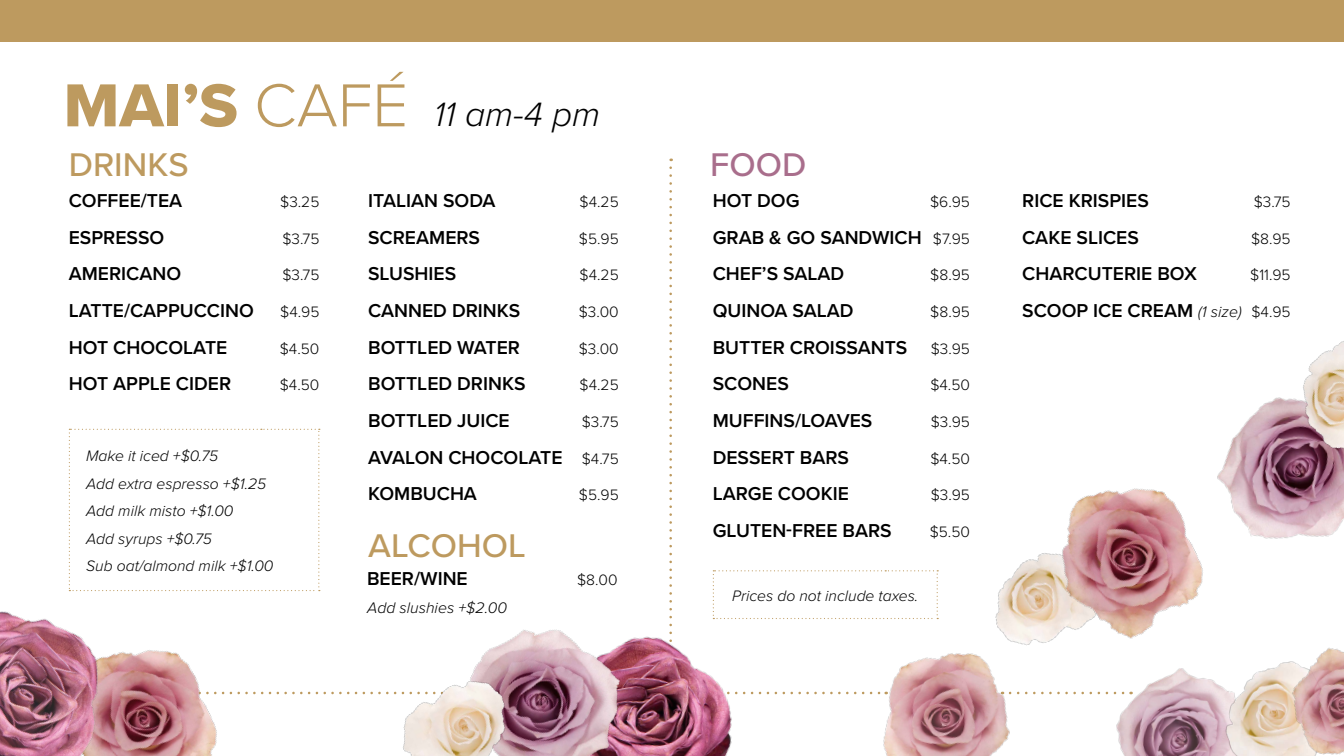
<style>
.page{position:relative;width:1344px;height:756px;background:#fff}
.page>*{position:absolute;margin:0;border:0;box-sizing:border-box;transform-origin:0 0}
.t1{font:italic 300 35px "Proxima Nova";color:#000}
.t2{font:500 34.02px "Proxima Nova";color:#bd9a5f}
.t3{font:500 34.02px "Proxima Nova";color:#a96e8c}
.t4{font:600 19.35px/36.6px "Proxima Nova";color:#000}
.t5{font:italic 300 15.85px "Proxima Nova";color:#000}
.t6{font:italic 300 15.68px/27.5px "Proxima Nova";color:#000}
.t7{font:300 15.64px "Proxima Nova";color:#000}
.s1{font-family:"Proxima Nova Extrabld";font-weight:400;font-style:normal;font-size:62.89px;color:#bd9a5f}
.s2{font-style:normal;font-size:62.89px;color:#bd9a5f}
.s3{font-weight:300;font-size:15.64px}
.s4{font-weight:300;font-style:italic;font-size:15.85px}
</style>
<div class="page">
<div style="left:0;top:0;width:1344px;height:41px;background:#bd9a5f"></div>
<svg style="left:713px;top:570px;width:225px;height:49px"></svg>
<svg style="left:69px;top:429px;width:251px;height:162px"></svg>
<svg style="left:669px;top:168px;width:3px;height:443px"></svg>
<svg style="left:245px;top:692px;width:136px;height:2px"></svg>
<svg style="left:751px;top:692px;width:114px;height:2px"></svg>
<svg style="left:1033px;top:692px;width:74px;height:2px"></svg>
<img style="left:1107px;top:668px;width:113px;height:88px">
<img style="left:1220px;top:668px;width:54px;height:88px">
<img style="left:1274px;top:648px;width:70px;height:108px">
<img style="left:869px;top:653px;width:159px;height:103px">
<img style="left:151px;top:650px;width:89px;height:106px">
<img style="left:0;top:563px;width:151px;height:193px">
<img style="left:653px;top:613px;width:98px;height:143px">
<img style="left:475px;top:629px;width:178px;height:127px">
<img style="left:386px;top:667px;width:141px;height:89px">
<img style="left:1227px;top:397px;width:117px;height:142px">
<img style="left:1277px;top:341px;width:67px;height:114px">
<img style="left:978px;top:562px;width:46px;height:93px">
<img style="left:1024px;top:455px;width:206px;height:208px">
<h1 class="t1" style="left:64px;top:89px;width:538px"><span class="s1">MAI’S</span> <span class="s2">CAFÉ</span> 11 am-4 pm</h1>
<h2 class="t2" style="left:69px;top:139px;width:121px">DRINKS</h2>
<p class="t4" style="left:69px;top:182px;width:115px">COFFEE/TEA</p>
<p class="t7" style="left:280px;top:190px;width:41px">$3.25</p>
<p class="t4" style="left:69px;top:219px;width:97px">ESPRESSO</p>
<p class="t7" style="left:282px;top:227px;width:39px">$3.75</p>
<p class="t4" style="left:69px;top:255px;width:114px">AMERICANO</p>
<p class="t7" style="left:282px;top:264px;width:39px">$3.75</p>
<p class="t4" style="left:69px;top:292px;width:187px">LATTE/CAPPUCCINO</p>
<p class="t7" style="left:280px;top:300px;width:41px">$4.95</p>
<p class="t4" style="left:69px;top:328px;width:160px">HOT CHOCOLATE</p>
<p class="t7" style="left:280px;top:337px;width:41px">$4.50</p>
<p class="t4" style="left:69px;top:365px;width:164px">HOT APPLE CIDER</p>
<p class="t7" style="left:280px;top:373px;width:41px">$4.50</p>
<p class="t6" style="left:86px;top:441px;width:189px">Make it iced +$0.75<br>Add extra espresso +$1.25<br>Add milk misto +$1.00<br>Add syrups +$0.75<br>Sub oat/almond milk +$1.00</p>
<p class="t4" style="left:368px;top:182px;width:129px">ITALIAN SODA</p>
<p class="t7" style="left:580px;top:190px;width:41px">$4.25</p>
<p class="t4" style="left:368px;top:219px;width:114px">SCREAMERS</p>
<p class="t7" style="left:579px;top:227px;width:41px">$5.95</p>
<p class="t4" style="left:368px;top:255px;width:90px">SLUSHIES</p>
<p class="t7" style="left:580px;top:264px;width:41px">$4.25</p>
<p class="t4" style="left:368px;top:292px;width:154px">CANNED DRINKS</p>
<p class="t7" style="left:579px;top:300px;width:42px">$3.00</p>
<p class="t4" style="left:368px;top:328px;width:153px">BOTTLED WATER</p>
<p class="t7" style="left:579px;top:337px;width:42px">$3.00</p>
<p class="t4" style="left:368px;top:365px;width:159px">BOTTLED DRINKS</p>
<p class="t7" style="left:580px;top:373px;width:41px">$4.25</p>
<p class="t4" style="left:368px;top:402px;width:143px">BOTTLED JUICE</p>
<p class="t7" style="left:582px;top:410px;width:39px">$3.75</p>
<p class="t4" style="left:368px;top:438px;width:252px">AVALON CHOCOLATE <span class="s3">$4.75<br></span>KOMBUCHA</p>
<p class="t7" style="left:579px;top:483px;width:41px">$5.95</p>
<h2 class="t2" style="left:368px;top:520px;width:159px">ALCOHOL</h2>
<p class="t4" style="left:367px;top:560px;width:102px">BEER/WINE</p>
<p class="t7" style="left:577px;top:568px;width:42px">$8.00</p>
<p class="t5" style="left:367px;top:596px;width:141px">Add slushies +$2.00</p>
<h2 class="t3" style="left:710px;top:139px;width:98px">FOOD</h2>
<p class="t4" style="left:713px;top:182px;width:88px">HOT DOG</p>
<p class="t7" style="left:930px;top:190px;width:41px">$6.95</p>
<p class="t4" style="left:713px;top:219px;width:259px">GRAB &amp; GO SANDWICH <span class="s3">$7.95<br></span>CHEF’S SALAD</p>
<p class="t7" style="left:930px;top:264px;width:41px">$8.95</p>
<p class="t4" style="left:713px;top:292px;width:142px">QUINOA SALAD</p>
<p class="t7" style="left:930px;top:300px;width:41px">$8.95</p>
<p class="t4" style="left:713px;top:328px;width:259px">BUTTER CROISSANTS <span class="s3">$3.95<br></span>SCONES</p>
<p class="t7" style="left:930px;top:373px;width:41px">$4.50</p>
<p class="t4" style="left:713px;top:402px;width:161px">MUFFINS/LOAVES</p>
<p class="t7" style="left:931px;top:410px;width:41px">$3.95</p>
<p class="t4" style="left:713px;top:438px;width:138px">DESSERT BARS</p>
<p class="t7" style="left:930px;top:447px;width:41px">$4.50</p>
<p class="t4" style="left:713px;top:475px;width:138px">LARGE COOKIE</p>
<p class="t7" style="left:931px;top:483px;width:41px">$3.95</p>
<p class="t4" style="left:713px;top:512px;width:180px">GLUTEN-FREE BARS</p>
<p class="t7" style="left:930px;top:520px;width:42px">$5.50</p>
<p class="t6" style="left:732px;top:581px;width:188px">Prices do not include taxes.</p>
<p class="t4" style="left:1022px;top:182px;width:128px">RICE KRISPIES</p>
<p class="t7" style="left:1254px;top:190px;width:39px">$3.75</p>
<p class="t4" style="left:1022px;top:219px;width:118px">CAKE SLICES</p>
<p class="t7" style="left:1251px;top:227px;width:41px">$8.95</p>
<p class="t4" style="left:1022px;top:255px;width:176px">CHARCUTERIE BOX</p>
<p class="t7" style="left:1250px;top:264px;width:42px">$11.95</p>
<p class="t4" style="left:1022px;top:292px;width:270px">SCOOP ICE CREAM <span class="s4">(1 size)</span> <span class="s3">$4.95</span></p>
</div>
